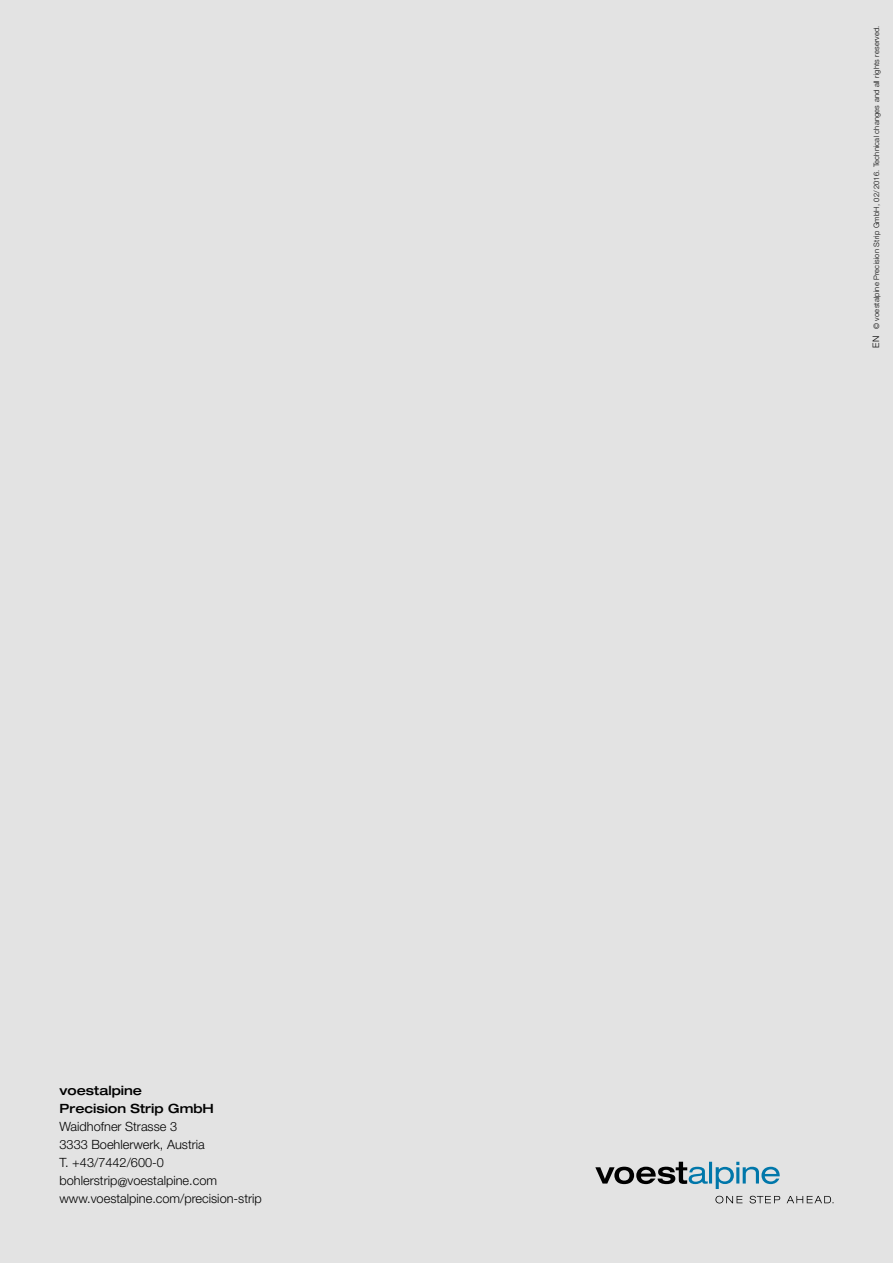
<style>
.page{position:relative;width:893px;height:1263px;background:#e3e3e3}
.page>*{position:absolute;margin:0;border:0;box-sizing:border-box;transform-origin:0 0}
.t1{font:300 12.75px/18px "Helvetica Neue LT Std";color:#000}
.t2{font:500 expanded 12.75px/18px "Helvetica Neue LT Std";color:#000}
.t3{font:300 7.5px "Helvetica Neue LT Std";letter-spacing:.025em;color:#000}
.s1{font-size:9px}
</style>
<div class="page">
<svg style="left:787px;top:1196px;width:47px;height:7px"></svg>
<svg style="left:750px;top:1196px;width:30px;height:7px"></svg>
<svg style="left:715px;top:1196px;width:27px;height:7px"></svg>
<svg style="left:595px;top:1162px;width:185px;height:27px"></svg>
<p class="t2" style="left:60px;top:1081px;width:156px">voestalpine<br>Precision Strip GmbH</p>
<p class="t1" style="left:60px;top:1118px;width:204px">Waidhofner Strasse 3<br>3333 Boehlerwerk, Austria<br>T. +43/7442/600-0 bohlerstrip@voestalpine.com www.voestalpine.com/precision-strip</p>
<p class="t3" style="left:872px;top:348px;width:324px;rotate:-90deg"><span class="s1">EN</span> © voestalpine Precision Strip GmbH, 02/ 2016. Technical changes and all rights reserved.</p>
</div>
